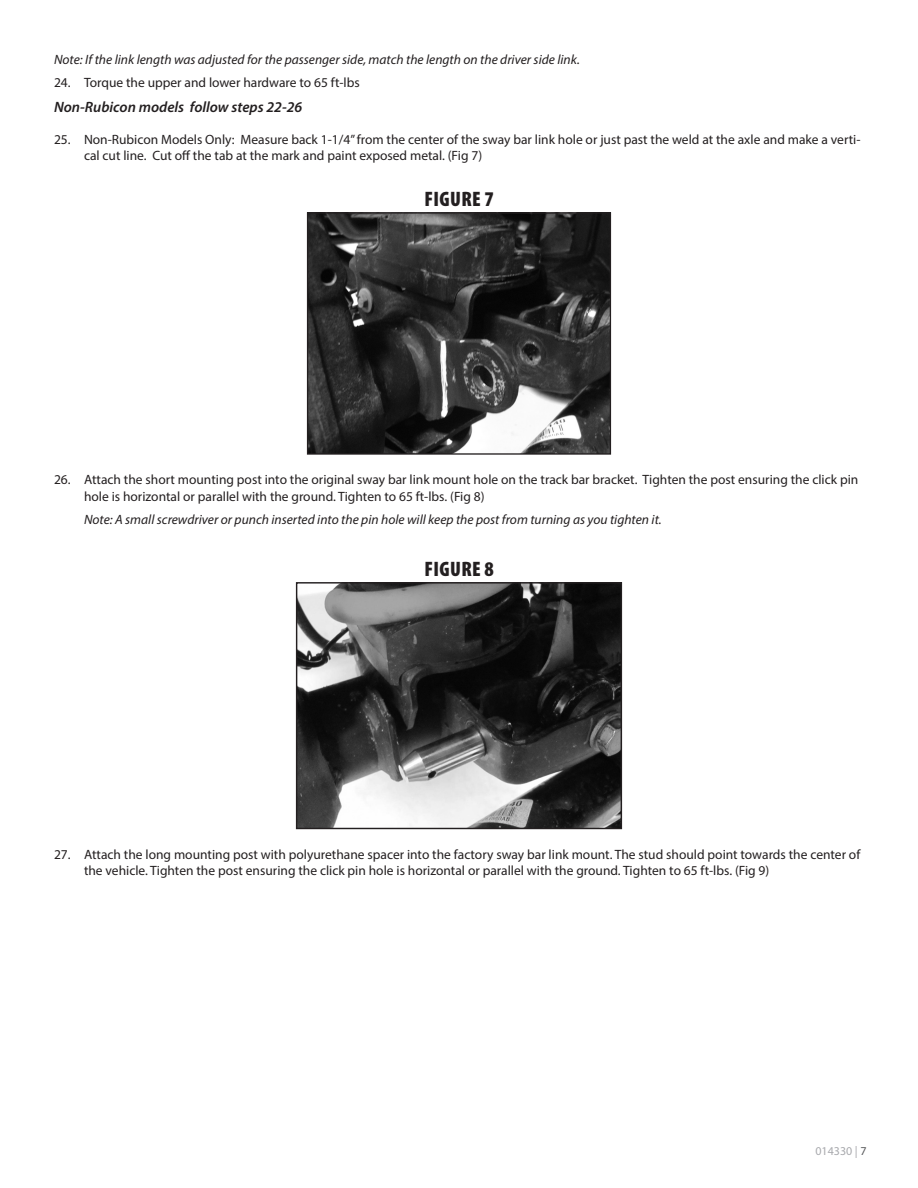
<style>
.page{position:relative;width:918px;height:1188px;background:#fff}
.page>*{position:absolute;margin:0;border:0;box-sizing:border-box;transform-origin:0 0}
.t1{font:900 condensed 21px "Myriad Pro";letter-spacing:.02em;color:#231f20}
.Caution{font:italic 600 15px "Myriad Pro";color:#231f20}
.t2{font:13.5px/16.2px "Myriad Pro";color:#231f20}
.NOTE{font:italic 13.5px "Myriad Pro";color:#231f20}
.Note{font:italic 13.5px "Myriad Pro";color:#231f20}
.t3{font:12px "Myriad Pro";color:#a8a9ad}
.s1{color:#57585a}
</style>
<div class="page">
<img style="left:309px;top:214px;width:300px;height:239px">
<div style="left:307px;top:212px;width:304px;height:243px;border:1px solid #231f20"></div>
<img style="left:298px;top:584px;width:322px;height:243px">
<div style="left:296px;top:582px;width:326px;height:247px;border:1px solid #231f20"></div>
<p class="Note" style="left:54px;top:51px;width:527px">Note: If the link length was adjusted for the passenger side, match the length on the driver side link.</p>
<p class="t2" style="left:54px;top:74px;width:307px">24. Torque the upper and lower hardware to 65 ft-lbs</p>
<p class="Caution" style="left:54px;top:97px;width:250px">Non-Rubicon models follow steps 22-26</p>
<p class="t2" style="left:84px;top:131px;width:778px;text-indent:-30px">25. Non-Rubicon Models Only: Measure back 1-1/4” from the center of the sway bar link hole or just past the weld at the axle and make a verti&shy;cal cut line. Cut off the tab at the mark and paint exposed metal. (Fig 7)</p>
<p class="t1" style="left:424px;top:185px;width:71px">FIGURE 7</p>
<p class="t2" style="left:84px;top:472px;width:776px;text-indent:-30px">26. Attach the short mounting post into the original sway bar link mount hole on the track bar bracket. Tighten the post ensuring the click pin hole is horizontal or parallel with the ground. Tighten to 65 ft-lbs. (Fig 8)</p>
<p class="NOTE" style="left:84px;top:511px;width:579px">Note: A small screwdriver or punch inserted into the pin hole will keep the post from turning as you tighten it.</p>
<p class="t1" style="left:424px;top:555px;width:71px">FIGURE 8</p>
<p class="t2" style="left:84px;top:846px;width:778px;text-indent:-30px">27. Attach the long mounting post with polyurethane spacer into the factory sway bar link mount. The stud should point towards the center of the vehicle. Tighten the post ensuring the click pin hole is horizontal or parallel with the ground. Tighten to 65 ft-lbs. (Fig 9)</p>
<p class="t3" style="left:815px;top:1143px;width:53px">014330 | <span class="s1">7</span></p>
</div>
